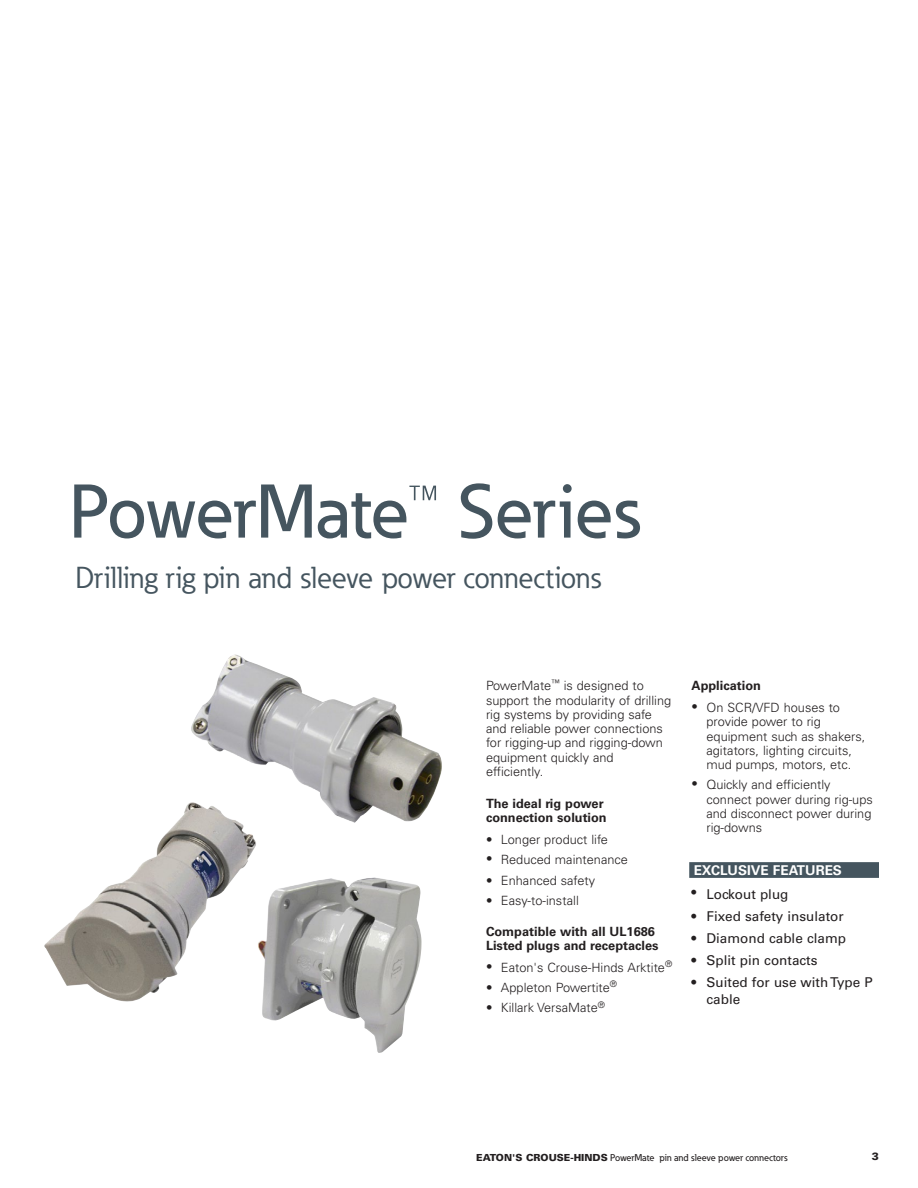
<style>
.page{position:relative;width:918px;height:1188px;background:#fff}
.page>*{position:absolute;margin:0;border:0;box-sizing:border-box;transform-origin:0 0}
.t1{font:500 75px "Eaton";letter-spacing:-.01em;color:#45555f}
.Subheadline{font:30px "Eaton";color:#45555f}
.BulletedList{font:13.5px/16.2px "Univers LT Std";color:#231f20}
.environment_header_g{font:700 13.5px "Univers LT Std";color:#fff}
.BulletedList-2{font:300 12.75px/14.2px "Univers LT Std";color:#231f20}
.BodyCopyHead{font:300 12.75px/14.2px "Univers LT Std";color:#231f20}
.BodyCopyHead-2{font:700 12.75px/14.2px "Univers LT Std";color:#231f20}
._00_Folio_Flush_Righ{font:900 10.5px "Univers LT Std";color:#231f20}
._00_Footer_Flush_Rig{font:500 9.75px "Eaton";letter-spacing:-.005em;color:#231f20}
.s1{font-family:"Univers LT Std";font-weight:900}
</style>
<div class="page">
<div style="left:689px;top:862px;width:190px;height:16px;background:#45555f"></div>
<img style="left:44px;top:654px;width:398px;height:365px">
<p class="t1" style="left:69px;top:466px;width:573px">PowerMate™ Series</p>
<p class="Subheadline" style="left:75px;top:558px;width:528px">Drilling rig pin and sleeve power connections</p>
<p class="BodyCopyHead" style="left:486px;top:679px;width:187px">PowerMate<sup>™</sup> is designed to support the modularity of drilling rig systems by providing safe and reliable power connections for rigging-up and rigging-down equipment quickly and efficiently.</p>
<p class="BodyCopyHead-2" style="left:486px;top:797px;width:122px">The ideal rig power connection solution</p>
<p class="BulletedList-2" style="left:486px;top:833px;width:123px">• Longer product life</p>
<p class="BulletedList-2" style="left:486px;top:853px;width:143px">• Reduced maintenance</p>
<p class="BulletedList-2" style="left:486px;top:873px;width:111px">• Enhanced safety</p>
<p class="BulletedList-2" style="left:486px;top:893px;width:94px">• Easy-to-install</p>
<p class="BodyCopyHead-2" style="left:486px;top:924px;width:174px">Compatible with all UL1686<br>Listed plugs and receptacles</p>
<p class="BulletedList-2" style="left:486px;top:960px;width:188px">• Eaton's Crouse-Hinds Arktite<sup>®</sup></p>
<p class="BulletedList-2" style="left:486px;top:980px;width:133px">• Appleton Powertite<sup>®</sup></p>
<p class="BulletedList-2" style="left:486px;top:1001px;width:121px">• Killark VersaMate<sup>®</sup></p>
<p class="BodyCopyHead-2" style="left:692px;top:679px;width:71px">Application</p>
<p class="BulletedList-2" style="left:706px;top:701px;width:160px;text-indent:-15px">• On SCR/VFD houses to provide power to rig equipment such as shakers, agitators, lighting circuits, mud pumps, motors, etc.</p>
<p class="BulletedList-2" style="left:706px;top:778px;width:168px;text-indent:-15px">• Quickly and efficiently connect power during rig-ups and disconnect power during rig-downs</p>
<p class="environment_header_g" style="left:694px;top:862px;width:150px">EXCLUSIVE FEATURES</p>
<p class="BulletedList" style="left:692px;top:886px;width:99px">• Lockout plug</p>
<p class="BulletedList" style="left:692px;top:908px;width:154px">• Fixed safety insulator</p>
<p class="BulletedList" style="left:692px;top:930px;width:156px">• Diamond cable clamp</p>
<p class="BulletedList" style="left:692px;top:952px;width:128px">• Split pin contacts</p>
<p class="BulletedList" style="left:707px;top:975px;width:168px;text-indent:-15px">• Suited for use with Type P cable</p>
<p class="_00_Footer_Flush_Rig" style="left:476px;top:1151px;width:313px"><span class="s1">EATON'S CROUSE-HINDS</span> PowerMate pin and sleeve power connectors</p>
<p class="_00_Folio_Flush_Righ" style="left:872px;top:1150px;width:9px">3</p>
</div>
